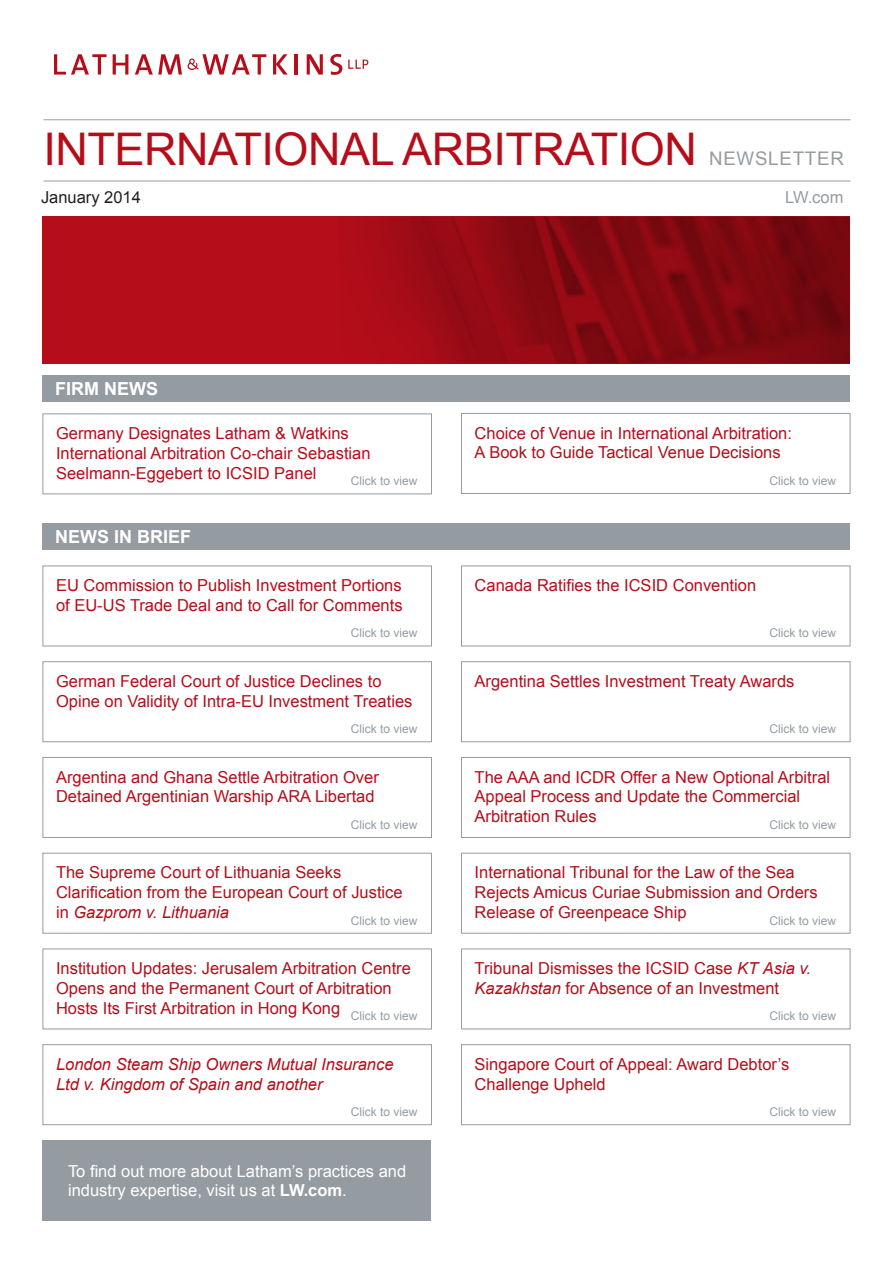
<style>
.page{position:relative;width:893px;height:1263px;background:#fff}
.page>*{position:absolute;margin:0;border:0;box-sizing:border-box;transform-origin:0 0}
.t1{font:45px "Arial";letter-spacing:-.01em;color:#b50e1a}
.t2{font:18.75px "Arial";color:#959ca1}
.t3{font:700 18px "Arial";color:#fff}
.t4{font:16.5px/19.8px "Arial";color:#b50e1a}
.t5{font:16.5px/19.8px "Arial";color:#fff}
.t6{font:italic 16.5px/19.8px "Arial";color:#b50e1a}
.t7{font:16.5px "Arial";color:#231f20}
.t8{font:16.5px "Arial";color:#959ca1}
.t9{font:12px "Arial";color:#959ca1}
.s1{font-style:italic}
.s2{font-weight:700}
</style>
<div class="page">
<hr style="left:44px;top:119px;width:806px;height:1px;background:#959ca1">
<hr style="left:44px;top:181px;width:806px;height:1px;background:#959ca1">
<svg style="left:43px;top:216px;width:807px;height:148px"></svg>
<div style="left:43px;top:375px;width:807px;height:26px;background:#959ca1"></div>
<div style="left:43px;top:523px;width:807px;height:26px;background:#959ca1"></div>
<div style="left:461px;top:566px;width:389px;height:80px;border:1px solid #959ca1"></div>
<div style="left:43px;top:566px;width:389px;height:80px;border:1px solid #959ca1"></div>
<div style="left:43px;top:413px;width:389px;height:81px;border:1px solid #959ca1"></div>
<div style="left:43px;top:661px;width:389px;height:81px;border:1px solid #959ca1"></div>
<div style="left:461px;top:413px;width:389px;height:81px;border:1px solid #959ca1"></div>
<div style="left:461px;top:661px;width:389px;height:81px;border:1px solid #959ca1"></div>
<div style="left:43px;top:757px;width:389px;height:81px;border:1px solid #959ca1"></div>
<div style="left:461px;top:757px;width:389px;height:81px;border:1px solid #959ca1"></div>
<div style="left:43px;top:853px;width:389px;height:80px;border:1px solid #959ca1"></div>
<div style="left:461px;top:853px;width:389px;height:80px;border:1px solid #959ca1"></div>
<div style="left:43px;top:948px;width:389px;height:81px;border:1px solid #959ca1"></div>
<div style="left:461px;top:948px;width:389px;height:81px;border:1px solid #959ca1"></div>
<div style="left:43px;top:1044px;width:389px;height:81px;border:1px solid #959ca1"></div>
<div style="left:461px;top:1044px;width:389px;height:81px;border:1px solid #959ca1"></div>
<div style="left:43px;top:1140px;width:388px;height:80px;background:#959ca1"></div>
<svg style="left:113px;top:54px;width:15px;height:21px"></svg>
<svg style="left:54px;top:54px;width:53px;height:21px"></svg>
<svg style="left:135px;top:54px;width:47px;height:21px"></svg>
<svg style="left:330px;top:54px;width:12px;height:21px"></svg>
<svg style="left:307px;top:54px;width:16px;height:21px"></svg>
<hr style="left:294px;top:54px;width:4px;height:21px;background:#b50e1a">
<svg style="left:273px;top:54px;width:15px;height:21px"></svg>
<svg style="left:188px;top:54px;width:78px;height:21px"></svg>
<svg style="left:348px;top:60px;width:20px;height:9px"></svg>
<h1 class="t1" style="left:44px;top:120px;width:655px">Internati onal Arbitrati on</h1>
<p class="t7" style="left:41px;top:187px;width:101px">January 2014</p>
<p class="t2" style="left:709px;top:146px;width:84px">NEWSLETTER</p>
<p class="t8" style="left:785px;top:187px;width:60px">LW.com</p>
<p class="t3" style="left:55px;top:377px;width:104px">FIRM NEWS</p>
<p class="t4" style="left:56px;top:423px;width:316px">Germany Designates Latham &amp; Watkins<br>International Arbitration Co-chair Sebastian<br>Seelmann-Eggebert to ICSID Panel</p>
<p class="t9" style="left:351px;top:473px;width:68px">Click to view</p>
<p class="t3" style="left:55px;top:524px;width:138px">NEWS IN BRIEF</p>
<p class="t4" style="left:56px;top:576px;width:348px">EU Commission to Publish Investment Portions of EU-US Trade Deal and to Call for Comments</p>
<p class="t9" style="left:351px;top:625px;width:68px">Click to view</p>
<p class="t4" style="left:56px;top:671px;width:358px">German Federal Court of Justice Declines to<br>Opine on Validity of Intra-EU Investment Treaties</p>
<p class="t9" style="left:351px;top:721px;width:68px">Click to view</p>
<p class="t4" style="left:56px;top:767px;width:324px">Argentina and Ghana Settle Arbitration Over<br>Detained Argentinian Warship ARA Libertad</p>
<p class="t9" style="left:351px;top:817px;width:68px">Click to view</p>
<p class="t4" style="left:56px;top:863px;width:348px">The Supreme Court of Lithuania Seeks<br>Clarification from the European Court of Justice in <span class="s1">Gazprom v. Lithuania</span></p>
<p class="t9" style="left:351px;top:913px;width:68px">Click to view</p>
<p class="t4" style="left:475px;top:423px;width:319px">Choice of Venue in International Arbitration:<br>A Book to Guide Tactical Venue Decisions</p>
<p class="t9" style="left:769px;top:473px;width:68px">Click to view</p>
<p class="t4" style="left:475px;top:576px;width:283px">Canada Ratifies the ICSID Convention</p>
<p class="t9" style="left:769px;top:625px;width:68px">Click to view</p>
<p class="t4" style="left:475px;top:671px;width:321px">Argentina Settles Investment Treaty Awards</p>
<p class="t9" style="left:769px;top:721px;width:68px">Click to view</p>
<p class="t4" style="left:475px;top:767px;width:357px">The AAA and ICDR Offer a New Optional Arbitral<br>Appeal Process and Update the Commercial<br>Arbitration Rules</p>
<p class="t9" style="left:769px;top:817px;width:68px">Click to view</p>
<p class="t4" style="left:475px;top:863px;width:344px">International Tribunal for the Law of the Sea<br>Rejects Amicus Curiae Submission and Orders<br>Release of Greenpeace Ship</p>
<p class="t9" style="left:769px;top:913px;width:68px">Click to view</p>
<p class="t4" style="left:56px;top:958px;width:363px">Institution Updates: Jerusalem Arbitration Centre<br>Opens and the Permanent Court of Arbitration<br>Hosts Its First Arbitration in Hong Kong <sub>Click</sub> <sub>to</sub> <sub>view</sub></p>
<p class="t4" style="left:475px;top:958px;width:338px">Tribunal Dismisses the ICSID Case <span class="s1">KT Asia v.<br>Kazakhstan</span> for Absence of an Investment</p>
<p class="t9" style="left:769px;top:1008px;width:68px">Click to view</p>
<p class="t6" style="left:56px;top:1054px;width:339px">London Steam Ship Owners Mutual Insurance<br>Ltd v. Kingdom of Spain and another</p>
<p class="t9" style="left:351px;top:1104px;width:68px">Click to view</p>
<p class="t5" style="left:68px;top:1161px;width:340px">To find out more about Latham’s practices and industry expertise, visit us at <span class="s2">LW.com</span>.</p>
<p class="t4" style="left:475px;top:1054px;width:316px">Singapore Court of Appeal: Award Debtor’s<br>Challenge Upheld</p>
<p class="t9" style="left:769px;top:1104px;width:68px">Click to view</p>
</div>
